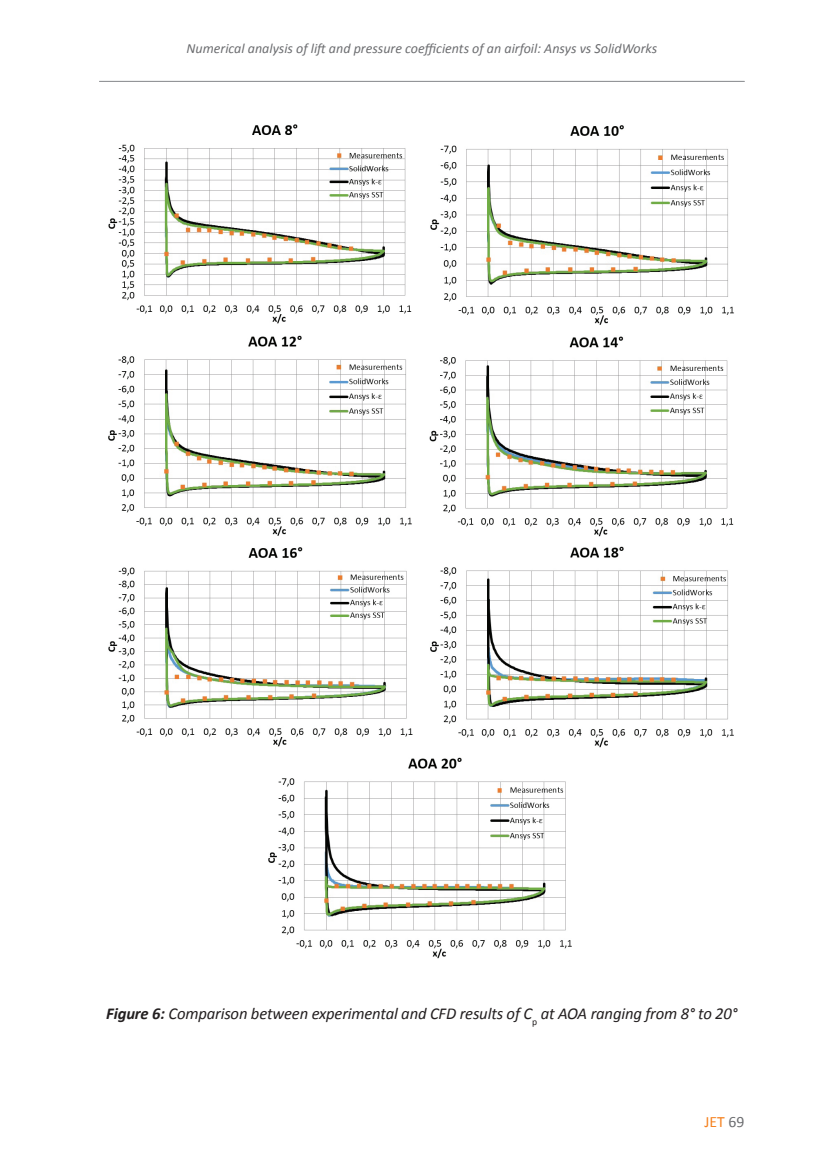
<style>
.page{position:relative;width:819px;height:1166px;background:#fff}
.page>*{position:absolute;margin:0;border:0;box-sizing:border-box;transform-origin:0 0}
.t1{font:italic 16.62px "Calibri";letter-spacing:-.01em;color:#231f20}
.t2{font:15.75px "Calibri";color:#f58220}
.t3{font:italic 14px "Calibri";color:#6c6d70}
.s1{font-weight:700}
.s2{color:#6c6d70}
</style>
<div class="page">
<hr style="left:99px;top:81px;width:645px;height:1px;background:#939598">
<img style="left:108px;top:124px;width:304px;height:200px">
<img style="left:430px;top:125px;width:304px;height:200px">
<img style="left:108px;top:335px;width:304px;height:201px">
<img style="left:429px;top:336px;width:305px;height:201px">
<img style="left:108px;top:547px;width:305px;height:200px">
<img style="left:430px;top:546px;width:304px;height:201px">
<img style="left:268px;top:757px;width:304px;height:201px">
<p class="t3" style="left:186px;top:39px;width:472px">Numerical analysis of lift and pressure coefficients of an airfoil: Ansys vs SolidWorks</p>
<p class="t1" style="left:106px;top:1002px;width:632px"><span class="s1">Figure 6:</span> Comparison between experimental and CFD results of C<sub>p</sub> at AOA ranging from 8° to 20°</p>
<p class="t2" style="left:704px;top:1112px;width:41px">JET <span class="s2">69</span></p>
</div>
